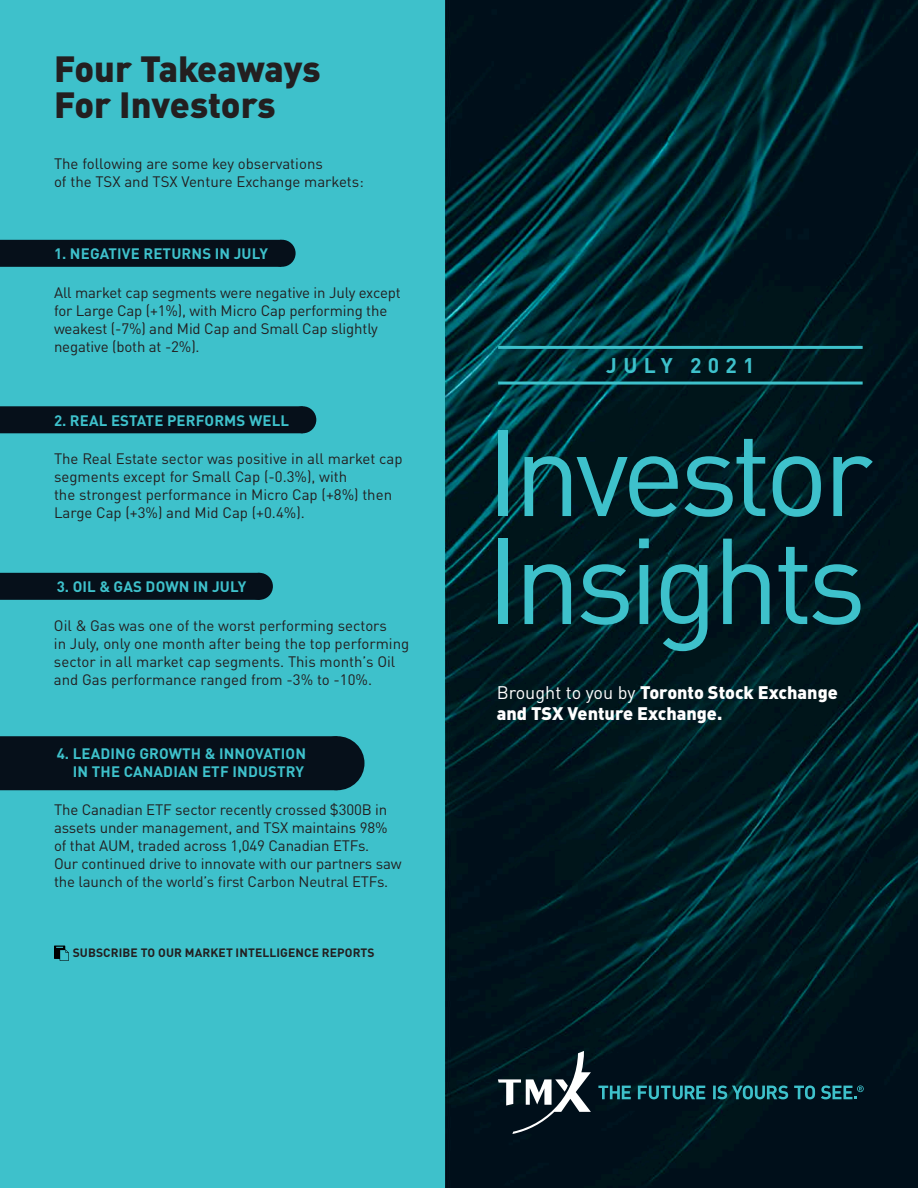
<style>
.page{position:relative;width:918px;height:1188px;background:#fff}
.page>*{position:absolute;margin:0;border:0;box-sizing:border-box;transform-origin:0 0}
.t1{font:120px/108px "DIN Pro";letter-spacing:-.05em;color:#3ec1cb}
.t2{font:900 36px/36px "DIN Pro";letter-spacing:-.005em;color:#231f20}
.t3{font:700 21px "DIN Pro";letter-spacing:.3em;color:#3ec1cb}
.t4{font:900 18px/21px "DIN Pro";color:#fff}
.t5{font:15px/18px "DIN Pro";letter-spacing:-.01em;color:#231f20}
.t6{font:700 15px/18px "DIN Pro";letter-spacing:.01em;color:#3ec1cb;text-align:right}
.t7{font:700 12px "DIN Pro";letter-spacing:.01em;color:#231f20}
.s1{font-weight:400}
</style>
<div class="page">
<img style="left:446px;top:0;width:472px;height:1188px">
<svg style="left:598px;top:1086px;width:107px;height:13px"></svg>
<svg style="left:498px;top:1051px;width:93px;height:83px"></svg>
<svg style="left:713px;top:1085px;width:151px;height:14px;background:#195962"></svg>
<div style="left:0;top:0;width:446px;height:1188px;background:#3ec1cb"></div>
<div style="left:0;top:240px;width:281px;height:27px;background:#06101a"></div>
<div style="left:0;top:406px;width:303px;height:27px;background:#06101a"></div>
<div style="left:0;top:573px;width:260px;height:27px;background:#06101a"></div>
<div style="left:0;top:736px;width:338px;height:54px;background:#06101a"></div>
<div style="left:289px;top:406px;width:27px;height:27px;background:#06101a;border-radius:50%"></div>
<div style="left:269px;top:240px;width:27px;height:27px;background:#06101a;border-radius:50%"></div>
<div style="left:246px;top:573px;width:27px;height:27px;background:#06101a;border-radius:50%"></div>
<svg style="left:54px;top:946px;width:15px;height:15px"></svg>
<div style="left:310px;top:736px;width:54px;height:54px;background:#06101a;border-radius:50%"></div>
<hr style="left:498px;top:346px;width:365px;height:3px;background:#3ec1cb">
<hr style="left:498px;top:382px;width:365px;height:3px;background:#3ec1cb">
<h2 class="t2" style="left:54px;top:48px;width:268px">Four Takeaways<br>For Investors</h2>
<p class="t5" style="left:54px;top:154px;width:311px">The following are some key observations<br>of the TSX and TSX Venture Exchange markets:</p>
<p class="t6" style="left:54px;top:244px;width:215px">1. NEGATIVE RETURNS IN JULY</p>
<p class="t5" style="left:54px;top:282px;width:348px">All market cap segments were negative in July except for Large Cap (+1%), with Micro Cap performing the weakest (-7%) and Mid Cap and Small Cap slightly negative (both at -2%).</p>
<p class="t6" style="left:54px;top:410px;width:237px">2. REAL ESTATE PERFORMS WELL</p>
<p class="t5" style="left:54px;top:449px;width:350px">The Real Estate sector was positive in all market cap segments except for Small Cap (-0.3%), with<br>the strongest performance in Micro Cap (+8%) then Large Cap (+3%) and Mid Cap (+0.4%).</p>
<p class="t6" style="left:57px;top:577px;width:191px">3. OIL &amp; GAS DOWN IN JULY</p>
<p class="t5" style="left:54px;top:615px;width:357px">Oil &amp; Gas was one of the worst performing sectors<br>in July, only one month after being the top performing sector in all market cap segments. This month’s Oil and Gas performance ranged from -3% to -10%.</p>
<p class="t6" style="left:57px;top:743px;width:251px">4. LEADING GROWTH &amp; INNOVATION<br>IN THE CANADIAN ETF INDUSTRY</p>
<p class="t5" style="left:54px;top:800px;width:349px">The Canadian ETF sector recently crossed $300B in assets under management, and TSX maintains 98% of that AUM, traded across 1,049 Canadian ETFs.<br>Our continued drive to innovate with our partners saw the launch of the world’s first Carbon Neutral ETFs.</p>
<p class="t7" style="left:73px;top:943px;width:303px">SUBSCRIBE TO OUR MARKET INTELLIGENCE REPORTS</p>
<p class="t3" style="left:606px;top:349px;width:150px">JULY 2021</p>
<h1 class="t1" style="left:486px;top:411px;width:389px">Investor<br>Insights</h1>
<p class="t4" style="left:497px;top:681px;width:343px"><span class="s1">Brought to you by</span> Toronto Stock Exchange and TSX Venture Exchange.</p>
</div>
